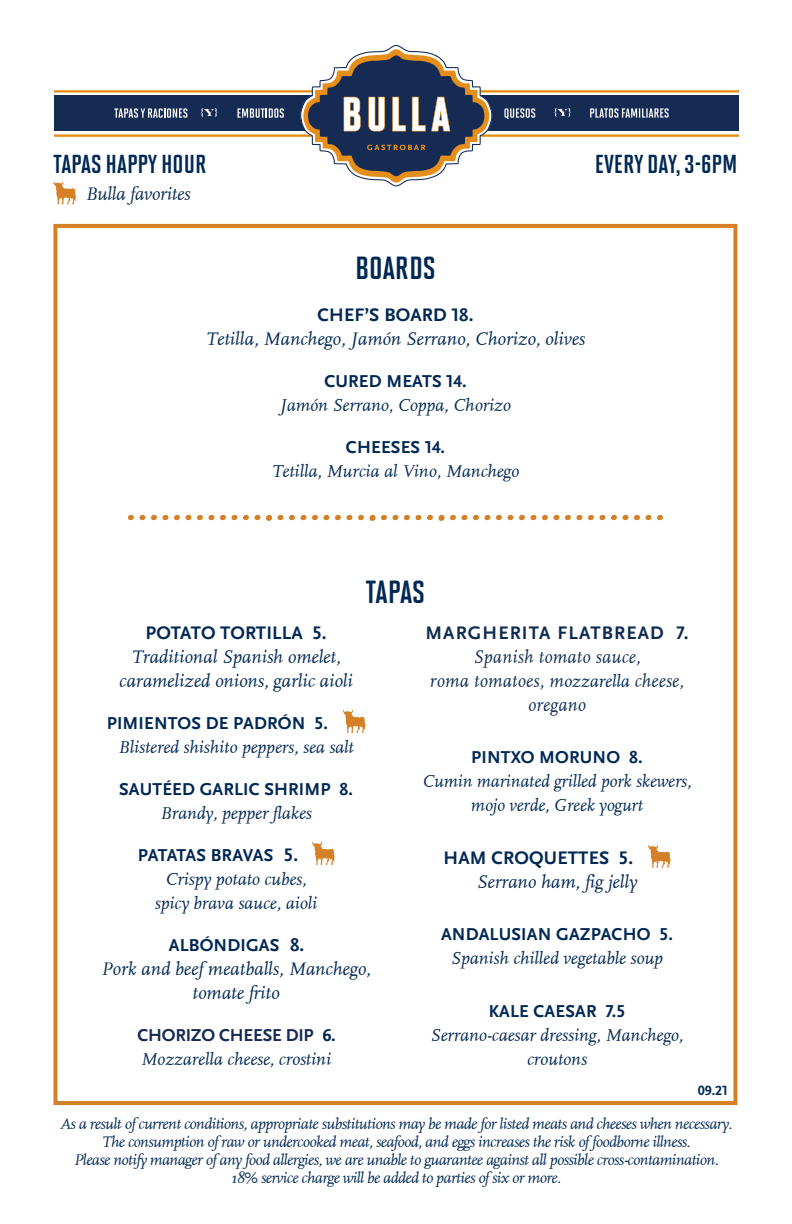
<style>
.page{position:relative;width:792px;height:1224px;background:#fff}
.page>*{position:absolute;margin:0;border:0;box-sizing:border-box;transform-origin:0 0}
.t1{font:32px "Solano Gothic MVB Bd Cap";color:#002855}
.t2{font:26px "Solano Gothic MVB Bd Cap";color:#002855}
.t3{font:italic 19px/24px "FF Scala";color:#002855;text-align:center}
.t4{font:italic 19px/24px "FF Scala";letter-spacing:.02em;color:#0e2b51;text-align:center;scale:.95 1}
.t5{font:700 19px "Scala Sans OT";letter-spacing:.01em;color:#002855}
.t6{font:700 19px "Scala Sans OT";letter-spacing:.06em;color:#0e2b51}
.t7{font:italic 19px "FF Scala";letter-spacing:-.01em;color:#0e2b51}
.t8{font:italic 18px "FF Scala";color:#002855}
.t9{font:700 18px "Scala Sans OT";letter-spacing:.01em;color:#002855}
.t10{font:700 18px "Scala Sans OT";letter-spacing:-.01em;color:#172953}
.t11{font:700 18px "Scala Sans OT";letter-spacing:-.02em;color:#002855}
.t12{font:italic 16px/18px "FF Scala";letter-spacing:-.03em;color:#002855;text-align:center}
.t13{font:700 14px "Scala Sans OT";color:#002855}
.s1{font-size:18px;color:#002855}
.s2{font-size:19px}
.s3{color:#002855}
</style>
<div class="page">
<div style="left:53px;top:224px;width:684px;height:881px;border:4px solid #d58027"></div>
<div style="left:54px;top:96px;width:685px;height:35px;background:#162b54"></div>
<svg style="left:504px;top:108px;width:31px;height:11px"></svg>
<svg style="left:554px;top:108px;width:17px;height:9px"></svg>
<svg style="left:590px;top:108px;width:79px;height:10px"></svg>
<svg style="left:114px;top:108px;width:73px;height:10px"></svg>
<svg style="left:201px;top:108px;width:16px;height:9px"></svg>
<svg style="left:237px;top:108px;width:47px;height:10px"></svg>
<hr style="left:54px;top:90px;width:685px;height:3px;background:#e58e19">
<hr style="left:54px;top:134px;width:685px;height:3px;background:#e58e19">
<svg style="left:299px;top:45px;width:194px;height:141px"></svg>
<svg style="left:53px;top:181px;width:23px;height:23px"></svg>
<svg style="left:128px;top:515px;width:6px;height:5px"></svg>
<svg style="left:140px;top:515px;width:5px;height:5px"></svg>
<svg style="left:151px;top:515px;width:6px;height:5px"></svg>
<svg style="left:163px;top:515px;width:5px;height:5px"></svg>
<svg style="left:174px;top:515px;width:6px;height:5px"></svg>
<svg style="left:186px;top:515px;width:5px;height:5px"></svg>
<svg style="left:197px;top:515px;width:6px;height:5px"></svg>
<svg style="left:209px;top:515px;width:5px;height:5px"></svg>
<svg style="left:220px;top:515px;width:6px;height:5px"></svg>
<svg style="left:232px;top:515px;width:5px;height:5px"></svg>
<svg style="left:243px;top:515px;width:6px;height:5px"></svg>
<svg style="left:255px;top:515px;width:5px;height:5px"></svg>
<svg style="left:266px;top:515px;width:6px;height:6px"></svg>
<svg style="left:278px;top:515px;width:5px;height:5px"></svg>
<svg style="left:289px;top:515px;width:6px;height:5px"></svg>
<svg style="left:301px;top:515px;width:5px;height:5px"></svg>
<svg style="left:312px;top:515px;width:6px;height:5px"></svg>
<svg style="left:324px;top:515px;width:5px;height:5px"></svg>
<svg style="left:335px;top:515px;width:6px;height:5px"></svg>
<svg style="left:347px;top:515px;width:5px;height:5px"></svg>
<svg style="left:358px;top:515px;width:6px;height:5px"></svg>
<svg style="left:370px;top:515px;width:17px;height:6px"></svg>
<svg style="left:393px;top:515px;width:5px;height:5px"></svg>
<svg style="left:404px;top:515px;width:6px;height:5px"></svg>
<svg style="left:416px;top:515px;width:5px;height:5px"></svg>
<svg style="left:427px;top:515px;width:6px;height:5px"></svg>
<svg style="left:439px;top:515px;width:17px;height:6px"></svg>
<svg style="left:462px;top:515px;width:5px;height:5px"></svg>
<svg style="left:473px;top:515px;width:6px;height:5px"></svg>
<svg style="left:485px;top:515px;width:5px;height:5px"></svg>
<svg style="left:496px;top:515px;width:6px;height:5px"></svg>
<svg style="left:508px;top:515px;width:5px;height:5px"></svg>
<svg style="left:519px;top:515px;width:6px;height:5px"></svg>
<svg style="left:531px;top:515px;width:5px;height:5px"></svg>
<svg style="left:542px;top:515px;width:6px;height:5px"></svg>
<svg style="left:554px;top:515px;width:5px;height:5px"></svg>
<svg style="left:565px;top:515px;width:6px;height:5px"></svg>
<svg style="left:577px;top:515px;width:5px;height:5px"></svg>
<svg style="left:588px;top:515px;width:6px;height:5px"></svg>
<svg style="left:600px;top:515px;width:5px;height:5px"></svg>
<svg style="left:611px;top:515px;width:6px;height:5px"></svg>
<svg style="left:623px;top:515px;width:5px;height:5px"></svg>
<svg style="left:634px;top:515px;width:6px;height:5px"></svg>
<svg style="left:646px;top:515px;width:5px;height:5px"></svg>
<svg style="left:657px;top:515px;width:6px;height:5px"></svg>
<svg style="left:343px;top:709px;width:22px;height:24px"></svg>
<svg style="left:312px;top:841px;width:23px;height:24px"></svg>
<svg style="left:648px;top:844px;width:23px;height:24px"></svg>
<p class="t2" style="left:53px;top:149px;width:155px">TAPAS HAPPY HOUR</p>
<p class="t2" style="left:595px;top:149px;width:144px">EVERY DAY, 3-6PM</p>
<p class="t7" style="left:85px;top:184px;width:107px">Bulla favorites</p>
<h2 class="t1" style="left:355px;top:250px;width:82px">BOARDS</h2>
<p class="t5" style="left:317px;top:304px;width:158px">CHEF’S BOARD 18.</p>
<p class="t3" style="left:206px;top:327px;width:381px">Tetilla, Manchego, Jamón Serrano, Chorizo, olives</p>
<p class="t9" style="left:324px;top:371px;width:144px">CURED MEATS 14.</p>
<p class="t8" style="left:280px;top:396px;width:232px">Jamón Serrano, Coppa, Chorizo</p>
<p class="t9" style="left:346px;top:437px;width:101px">CHEESES 14.</p>
<p class="t8" style="left:272px;top:462px;width:249px">Tetilla, Murcia al Vino, Manchego</p>
<h2 class="t1" style="left:366px;top:574px;width:61px">TAPAS</h2>
<p class="t5" style="left:146px;top:622px;width:183px">POTATO TORTILLA 5.</p>
<p class="t6" style="left:425px;top:622px;width:265px">MARGHERITA FLATBREAD 7.</p>
<p class="t3" style="left:131px;top:645px;width:211px">Traditional Spanish omelet,</p>
<p class="t4" style="left:473px;top:645px;width:178px">Spanish tomato sauce,</p>
<p class="t3" style="left:119px;top:669px;width:235px">caramelized onions, garlic aioli</p>
<p class="t4" style="left:430px;top:669px;width:269px">roma tomatoes, m<span class="s1">ozzarella</span> cheese, oregano</p>
<p class="t9" style="left:107px;top:713px;width:223px">PIMIENTOS DE PADRÓN 5.</p>
<p class="t8" style="left:118px;top:738px;width:237px">Blistered shishito peppers, sea salt</p>
<p class="t9" style="left:471px;top:747px;width:173px">PINTXO MORUNO 8.</p>
<p class="t8" style="left:423px;top:772px;width:270px">Cumin marinated grilled pork skewers,</p>
<p class="t9" style="left:119px;top:779px;width:236px">SAUTÉED GARLIC SHRIMP 8.</p>
<p class="t8" style="left:471px;top:796px;width:174px">mojo verde, Greek yogurt</p>
<p class="t8" style="left:160px;top:804px;width:153px">Brandy, pepper flakes</p>
<p class="t11" style="left:138px;top:845px;width:162px">PATATAS BRAVAS <span class="s2">5.</span></p>
<p class="t5" style="left:444px;top:847px;width:191px">HAM CROQUETTES 5.</p>
<p class="t8" style="left:165px;top:870px;width:143px">Crispy potato cubes,</p>
<p class="t3" style="left:477px;top:870px;width:162px">Serrano ham, fig jelly</p>
<p class="t8" style="left:155px;top:894px;width:164px">spicy brava sauce, aioli</p>
<p class="t9" style="left:441px;top:924px;width:234px">ANDALUSIAN GAZPACHO 5.</p>
<p class="t9" style="left:169px;top:935px;width:137px">ALBÓNDIGAS <span class="s2">8.</span></p>
<p class="t8" style="left:451px;top:949px;width:214px">Spanish chilled vegetable soup</p>
<p class="t3" style="left:101px;top:957px;width:271px">Pork and beef meatballs, Manchego, tomate frito</p>
<p class="t9" style="left:489px;top:1001px;width:138px">KALE CAESAR 7.5</p>
<p class="t10" style="left:137px;top:1025px;width:200px">CHORIZO CHEESE DIP <span class="s3">6.</span></p>
<p class="t8" style="left:431px;top:1025px;width:254px">Serrano-caesar dressing, Manchego,</p>
<p class="t8" style="left:141px;top:1050px;width:191px">Mozzarella cheese, crostini</p>
<p class="t8" style="left:527px;top:1049px;width:61px">croutons</p>
<p class="t13" style="left:698px;top:1083px;width:32px">09.21</p>
<p class="t12" style="left:60px;top:1115px;width:674px">As a result of current conditions, appropriate substitutions may be made for listed meats and cheeses when necessary.<br>The consumption of raw or undercooked meat, seafood, and eggs increases the risk of foodborne illness.<br>Please notify manager of any food allergies, we are unable to guarantee against all possible cross-contamination.<br>18% service charge will be added to parties of six or more.</p>
</div>
